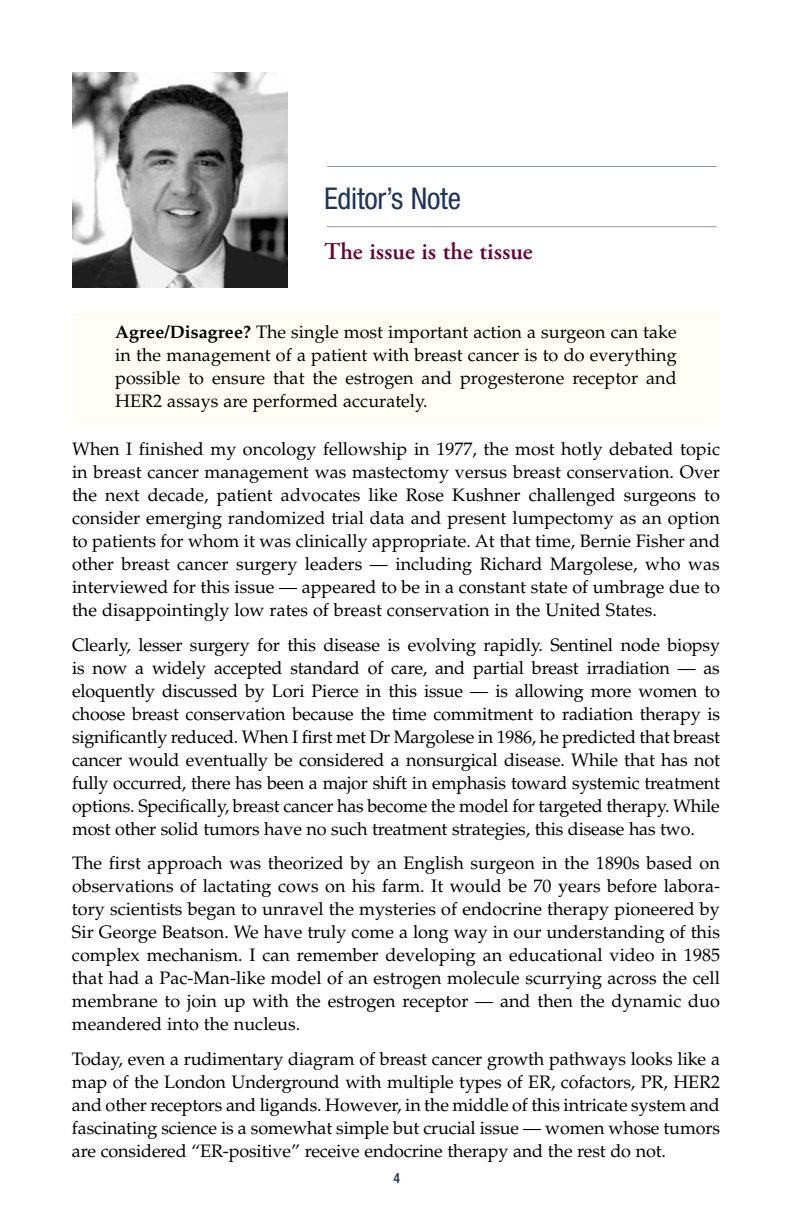
<style>
.page{position:relative;width:792px;height:1224px;background:#fff}
.page>*{position:absolute;margin:0;border:0;box-sizing:border-box;transform-origin:0 0}
.t1{font:condensed 30px "Helvetica Neue";letter-spacing:-.01em;color:#20345a}
.t2{font:600 24px "Adobe Garamond Pro";color:#690034}
.t3{font:18px/23px "Palatino LT Std";color:#000;text-align:justify}
.t4{font:500 condensed 14px "Helvetica Neue";color:#20345a}
.s1{font-weight:700}
</style>
<div class="page">
<div style="left:72px;top:314px;width:648px;height:110px;background:#fffef6"></div>
<img style="left:72px;top:72px;width:216px;height:216px">
<hr style="left:327px;top:166px;width:390px;height:1px;background:#8d95b3">
<hr style="left:327px;top:226px;width:390px;height:1px;background:#8d95b3">
<h1 class="t1" style="left:324px;top:181px;width:139px">Editor’s Note</h1>
<h2 class="t2" style="left:324px;top:237px;width:210px">The issue is the tissue</h2>
<p class="t3" style="left:115px;top:321px;width:563px"><span class="s1">Agree/Disagree?</span> The single most important action a surgeon can take in the management of a patient with breast cancer is to do everything possible to ensure that the estrogen and progesterone receptor and HER2 assays are performed accurately.</p>
<p class="t3" style="left:72px;top:438px;width:650px">When I finished my oncology fellowship in 1977, the most hotly debated topic in breast cancer management was mastectomy versus breast conservation. Over the next decade, patient advocates like Rose Kushner challenged surgeons to consider emerging randomized trial data and present lumpectomy as an option to patients for whom it was clinically appropriate. At that time, Bernie Fisher and other breast cancer surgery leaders — including Richard Margolese, who was interviewed for this issue — appeared to be in a constant state of umbrage due to the disappointingly low rates of breast conservation in the United States.</p>
<p class="t3" style="left:72px;top:634px;width:650px">Clearly, lesser surgery for this disease is evolving rapidly. Sentinel node biopsy is now a widely accepted standard of care, and partial breast irradiation — as eloquently discussed by Lori Pierce in this issue — is allowing more women to choose breast conservation because the time commitment to radiation therapy is significantly reduced. When I first met Dr Margolese in 1986, he predicted that breast cancer would eventually be considered a nonsurgical disease. While that has not fully occurred, there has been a major shift in emphasis toward systemic treatment options. Specifically, breast cancer has become the model for targeted therapy. While most other solid tumors have no such treatment strategies, this disease has two.</p>
<p class="t3" style="left:72px;top:852px;width:650px">The first approach was theorized by an English surgeon in the 1890s based on observations of lactating cows on his farm. It would be 70 years before labora&shy;tory scientists began to unravel the mysteries of endocrine therapy pioneered by Sir George Beatson. We have truly come a long way in our understanding of this complex mechanism. I can remember developing an educational video in 1985 that had a Pac-Man-like model of an estrogen molecule scurrying across the cell membrane to join up with the estrogen receptor — and then the dynamic duo meandered into the nucleus.</p>
<p class="t3" style="left:72px;top:1048px;width:650px">Today, even a rudimentary diagram of breast cancer growth pathways looks like a map of the London Underground with multiple types of ER, cofactors, PR, HER2 and other receptors and ligands. However, in the middle of this intricate system and fascinating science is a somewhat simple but crucial issue — women whose tumors are considered “ER-positive” receive endocrine therapy and the rest do not.</p>
<p class="t4" style="left:393px;top:1170px;width:8px">4</p>
</div>
